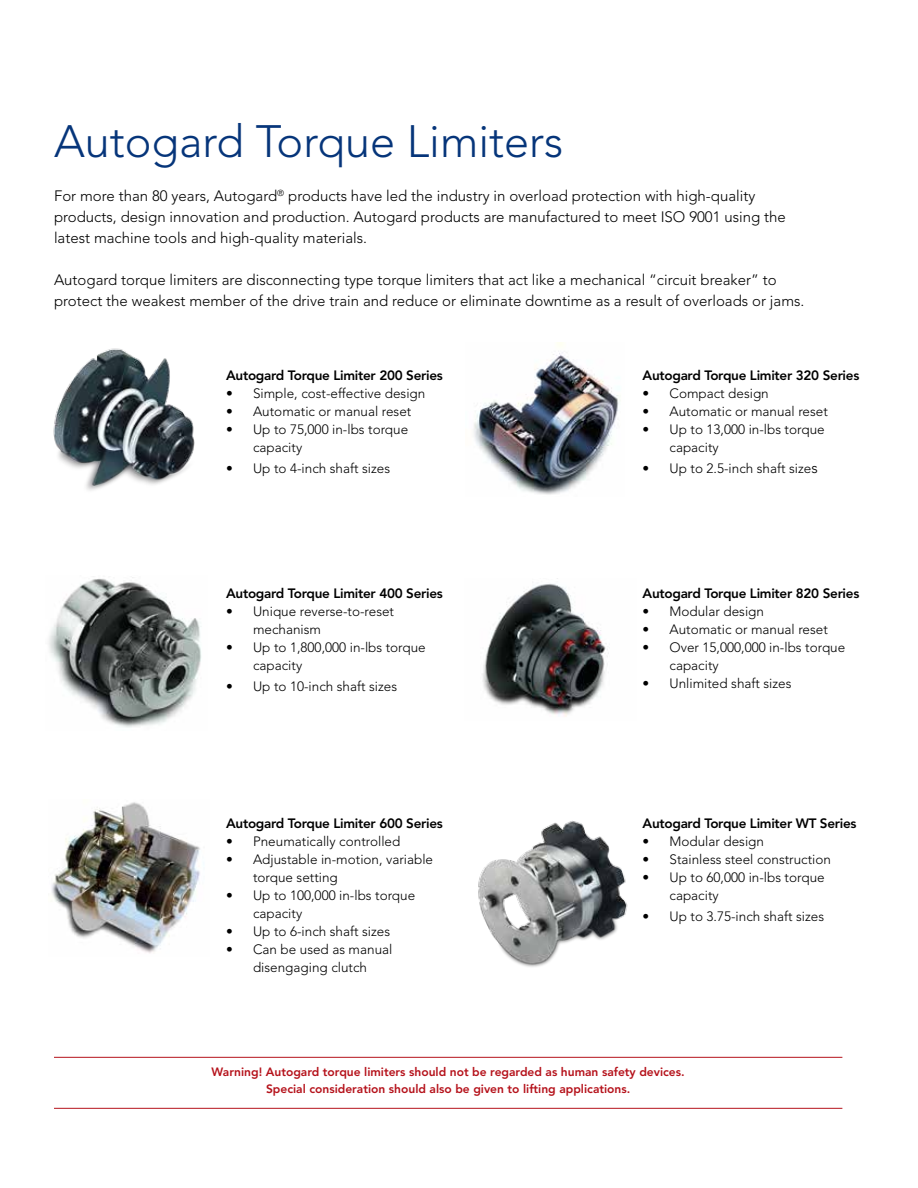
<style>
.page{position:relative;width:918px;height:1188px;background:#fff}
.page>*{position:absolute;margin:0;border:0;box-sizing:border-box;transform-origin:0 0}
.t1{font:300 45px "Avenir LT Std";color:#06357a}
.t2{font:300 15px/21px "Avenir LT Std";color:#000}
.t3{font:300 13.5px/18px "Avenir LT Std";color:#000}
.t4{font:800 13.5px "Avenir LT Std";letter-spacing:-.02em;color:#000}
.t5{font:800 12px/16.5px "Avenir LT Std";color:#b5121b;text-align:center}
.s1{font-size:15px}
</style>
<div class="page">
<img style="left:478px;top:821px;width:150px;height:146px">
<img style="left:51px;top:802px;width:149px;height:151px">
<img style="left:53px;top:348px;width:142px;height:143px">
<img style="left:474px;top:342px;width:145px;height:153px">
<img style="left:48px;top:577px;width:153px;height:151px">
<img style="left:482px;top:583px;width:127px;height:134px">
<hr style="left:54px;top:1057px;width:788px;height:1px;background:#b5121b">
<hr style="left:54px;top:1108px;width:788px;height:1px;background:#b5121b">
<h1 class="t1" style="left:54px;top:115px;width:511px">Autogard Torque Limiters</h1>
<p class="t2" style="left:54px;top:185px;width:733px">For more than 80 years, Autogard<sup>®</sup> products have led the industry in overload protection with high-quality products, design innovation and production. Autogard products are manufactured to meet ISO 9001 using the latest machine tools and high-quality materials.</p>
<p class="t2" style="left:54px;top:269px;width:752px">Autogard torque limiters are disconnecting type torque limiters that act like a mechanical “circuit breaker” to protect the weakest member of the drive train and reduce or eliminate downtime as a result of overloads or jams.</p>
<p class="t4" style="left:226px;top:367px;width:218px">Autogard Torque Limiter 200 Series</p>
<p class="t3" style="left:226px;top:384px;width:201px">• Simple, cost-effective design</p>
<p class="t3" style="left:226px;top:402px;width:187px">• Automatic or manual reset</p>
<p class="t3" style="left:253px;top:420px;width:157px;text-indent:-27px">• Up to 75,000 in-lbs torque capacity</p>
<p class="t3" style="left:226px;top:459px;width:166px">• Up to 4-inch shaft sizes</p>
<p class="t4" style="left:226px;top:585px;width:218px">Autogard Torque Limiter 400 Series</p>
<p class="t3" style="left:253px;top:602px;width:143px;text-indent:-27px">• Unique reverse-to-reset mechanism</p>
<p class="t3" style="left:253px;top:638px;width:174px;text-indent:-27px">• Up to 1,800,000 in-lbs torque capacity</p>
<p class="t3" style="left:226px;top:677px;width:173px">• Up to 10-inch shaft sizes</p>
<p class="t4" style="left:226px;top:815px;width:218px">Autogard Torque Limiter 600 Series</p>
<p class="t3" style="left:226px;top:832px;width:176px">• Pneumatically controlled</p>
<p class="t3" style="left:253px;top:850px;width:182px;text-indent:-27px">• Adjustable in-motion, variable torque setting</p>
<p class="t3" style="left:253px;top:886px;width:164px;text-indent:-27px">• Up to 100,000 in-lbs torque capacity</p>
<p class="t3" style="left:226px;top:922px;width:166px">• Up to 6-inch shaft sizes</p>
<p class="t3" style="left:226px;top:940px;width:168px;text-align:center">• Can be used as manual disengaging clutch</p>
<p class="t4" style="left:643px;top:367px;width:218px">Autogard Torque Limiter 320 Series</p>
<p class="t3" style="left:643px;top:384px;width:128px">• Compact design</p>
<p class="t3" style="left:643px;top:402px;width:187px">• Automatic or manual reset</p>
<p class="t3" style="left:670px;top:420px;width:157px;text-indent:-27px">• Up to 13,000 in-lbs torque capacity</p>
<p class="t3" style="left:643px;top:459px;width:177px">• Up to 2.5-inch shaft size<span class="s1">s</span></p>
<p class="t4" style="left:643px;top:585px;width:218px">Autogard Torque Limiter 820 Series</p>
<p class="t3" style="left:643px;top:602px;width:123px">• Modular design</p>
<p class="t3" style="left:643px;top:620px;width:187px">• Automatic or manual reset</p>
<p class="t3" style="left:670px;top:638px;width:177px;text-indent:-27px">• Over 15,000,000 in-lbs torque capacity</p>
<p class="t3" style="left:643px;top:674px;width:150px">• Unlimited shaft sizes</p>
<p class="t4" style="left:643px;top:815px;width:216px">Autogard Torque Limiter WT Series</p>
<p class="t3" style="left:643px;top:832px;width:123px">• Modular design</p>
<p class="t3" style="left:643px;top:850px;width:190px">• Stainless steel construction</p>
<p class="t3" style="left:670px;top:868px;width:157px;text-indent:-27px">• Up to 60,000 in-lbs torque capacity</p>
<p class="t3" style="left:643px;top:907px;width:183px">• Up to 3.75-inch shaft sizes</p>
<p class="t5" style="left:212px;top:1064px;width:475px">Warning! Autogard torque limiters should not be regarded as human safety devices.<br>Special consideration should also be given to lifting applications.</p>
</div>
